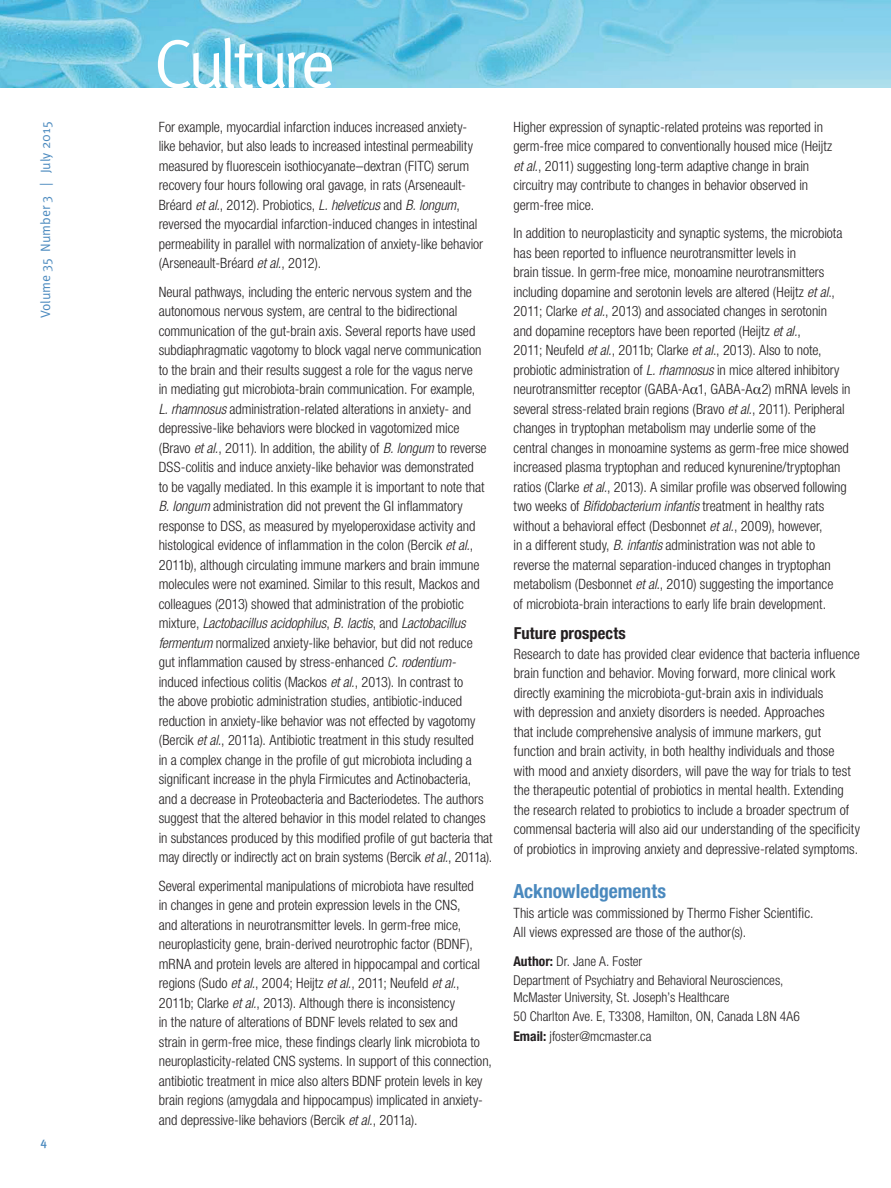
<style>
.page{position:relative;width:891px;height:1188px;background:#fff}
.page>*{position:absolute;margin:0;border:0;box-sizing:border-box;transform-origin:0 0}
.t1{font:69px "Meta Pro Norm";letter-spacing:-.075em;color:#fff}
.t2{font:700 condensed 19.5px "Helvetica Neue LT Std";color:#4a89be}
.t3{font:700 condensed 16.5px "Helvetica Neue LT Std";letter-spacing:.005em;color:#231f20}
.t4{font:300 condensed 14.25px/19.5px "Helvetica Neue LT Std";letter-spacing:-.005em;color:#231f20}
.t5{font:300 condensed 13.5px/19.5px "Helvetica Neue LT Std";color:#231f20}
.t6{font:13.5px "Meta Pro Norm";color:#4a89be}
.Page_Numbers{font:500 12px "Meta Pro";color:#4a89be}
.s1{font-style:italic}
.s2{font-family:"Times";font-weight:400;font-stretch:normal}
.s3{font-weight:700}
</style>
<div class="page">
<img style="left:0;top:0;width:891px;height:88px">
<p class="t6" style="left:35px;top:318px;width:198px;rotate:-90deg">Volume 35 Number 3 | July 2015</p>
<p class="Page_Numbers" style="left:40px;top:1133px;width:8px">4</p>
<h1 class="t1" style="left:153px;top:12px;width:184px">Culture</h1>
<p class="t4" style="left:159px;top:117px;width:326px">For example, myocardial infarction induces increased anxiety&shy;like behavior, but also leads to increased intestinal permeability measured by fluorescein isothiocyanate–dextran (FITC) serum recovery four hours following oral gavage, in rats (Arseneault-Bréard <span class="s1">et al.</span>, 2012). Probiotics, <span class="s1">L. helveticus</span> and <span class="s1">B. longum</span>, reversed the myocardial infarction-induced changes in intestinal permeability in parallel with normalization of anxiety-like behavior (Arseneault-Bréard <span class="s1">et al.</span>, 2012).</p>
<p class="t4" style="left:159px;top:282px;width:335px">Neural pathways, including the enteric nervous system and the autonomous nervous system, are central to the bidirectional communication of the gut-brain axis. Several reports have used subdiaphragmatic vagotomy to block vagal nerve communication to the brain and their results suggest a role for the vagus nerve<br>in mediating gut microbiota-brain communication. For example,<br><span class="s1">L. rhamnosus</span> administration-related alterations in anxiety- and depressive-like behaviors were blocked in vagotomized mice (Bravo <span class="s1">et al.</span>, 2011). In addition, the ability of <span class="s1">B. longum</span> to reverse DSS-colitis and induce anxiety-like behavior was demonstrated<br>to be vagally mediated. In this example it is important to note that <span class="s1">B. longum</span> administration did not prevent the GI inflammatory response to DSS, as measured by myeloperoxidase activity and histological evidence of inflammation in the colon (Bercik <span class="s1">et al.</span>, 2011b), although circulating immune markers and brain immune molecules were not examined. Similar to this result, Mackos and colleagues (2013) showed that administration of the probiotic mixture, <span class="s1">Lactobacillus acidophilus</span>, <span class="s1">B. lactis</span>, and <span class="s1">Lactobacillus fermentum</span> normalized anxiety-like behavior, but did not reduce<br>gut inflammation caused by stress-enhanced <span class="s1">C. rodentium&shy;</span>induced infectious colitis (Mackos <span class="s1">et al.</span>, 2013). In contrast to<br>the above probiotic administration studies, antibiotic-induced reduction in anxiety-like behavior was not effected by vagotomy (Bercik <span class="s1">et al.</span>, 2011a). Antibiotic treatment in this study resulted<br>in a complex change in the profile of gut microbiota including a significant increase in the phyla Firmicutes and Actinobacteria, and a decrease in Proteobacteria and Bacteriodetes. The authors suggest that the altered behavior in this model related to changes in substances produced by this modified profile of gut bacteria that may directly or indirectly act on brain systems (Bercik <span class="s1">et al.</span>, 2011a).</p>
<p class="t4" style="left:159px;top:876px;width:335px">Several experimental manipulations of microbiota have resulted<br>in changes in gene and protein expression levels in the CNS,<br>and alterations in neurotransmitter levels. In germ-free mice, neuroplasticity gene, brain-derived neurotrophic factor (BDNF), mRNA and protein levels are altered in hippocampal and cortical regions (Sudo <span class="s1">et al.</span>, 2004; Heijtz <span class="s1">et al.</span>, 2011; Neufeld <span class="s1">et al.</span>, 2011b; Clarke <span class="s1">et al.</span>, 2013). Although there is inconsistency<br>in the nature of alterations of BDNF levels related to sex and<br>strain in germ-free mice, these findings clearly link microbiota to neuroplasticity-related CNS systems. In support of this connection, antibiotic treatment in mice also alters BDNF protein levels in key brain regions (amygdala and hippocampus) implicated in anxiety&shy;and depressive-like behaviors (Bercik <span class="s1">et al.</span>, 2011a).</p>
<p class="t4" style="left:514px;top:117px;width:320px">Higher expression of synaptic-related proteins was reported in germ-free mice compared to conventionally housed mice (Heijtz <span class="s1">et al.</span>, 2011) suggesting long-term adaptive change in brain circuitry may contribute to changes in behavior observed in germ-free mice.</p>
<p class="t4" style="left:514px;top:223px;width:338px">In addition to neuroplasticity and synaptic systems, the microbiota has been reported to influence neurotransmitter levels in<br>brain tissue. In germ-free mice, monoamine neurotransmitters including dopamine and serotonin levels are altered (Heijtz <span class="s1">et al</span>., 2011; Clarke <span class="s1">et al.</span>, 2013) and associated changes in serotonin<br>and dopamine receptors have been reported (Heijtz <span class="s1">et al.</span>,<br>2011; Neufeld <span class="s1">et al.</span>, 2011b; Clarke <span class="s1">et al</span>., 2013). Also to note, probiotic administration of <span class="s1">L. rhamnosus</span> in mice altered inhibitory neurotransmitter receptor (GABA-A<span class="s2">α</span>1, GABA-A<span class="s2">α</span>2) mRNA levels in several stress-related brain regions (Bravo <span class="s1">et al.</span>, 2011). Peripheral changes in tryptophan metabolism may underlie some of the central changes in monoamine systems as germ-free mice showed increased plasma tryptophan and reduced kynurenine/tryptophan ratios (Clarke <span class="s1">et al.</span>, 2013). A similar profile was observed following two weeks of <span class="s1">Bifidobacterium infantis</span> treatment in healthy rats without a behavioral effect (Desbonnet <span class="s1">et al.</span>, 2009), however,<br>in a different study, <span class="s1">B. infantis</span> administration was not able to reverse the maternal separation-induced changes in tryptophan metabolism (Desbonnet <span class="s1">et al.</span>, 2010) suggesting the importance<br>of microbiota-brain interactions to early life brain development.</p>
<p class="t3" style="left:514px;top:624px;width:114px">Future prospects</p>
<p class="t4" style="left:514px;top:644px;width:348px">Research to date has provided clear evidence that bacteria influence brain function and behavior. Moving forward, more clinical work directly examining the microbiota-gut-brain axis in individuals<br>with depression and anxiety disorders is needed. Approaches<br>that include comprehensive analysis of immune markers, gut function and brain activity, in both healthy individuals and those<br>with mood and anxiety disorders, will pave the way for trials to test the therapeutic potential of probiotics in mental health. Extending the research related to probiotics to include a broader spectrum of commensal bacteria will also aid our understanding of the specificity of probiotics in improving anxiety and depressive-related symptoms.</p>
<h2 class="t2" style="left:513px;top:879px;width:154px">Acknowledgements</h2>
<p class="t4" style="left:513px;top:903px;width:302px">This article was commissioned by Thermo Fisher Scientific.<br>All views expressed are those of the author(s).</p>
<p class="t5" style="left:513px;top:951px;width:272px"><span class="s3">Author:</span> Dr. Jane A. Foster<br>Department of Psychiatry and Behavioral Neurosciences,</p>
<p class="t5" style="left:513px;top:987px;width:288px">McMaster University, St. Joseph’s Healthcare<br>50 Charlton Ave. E, T3308, Hamilton, ON, Canada L8N 4A6<br><span class="s3">Email:</span> jfoster@mcmaster.ca</p>
</div>
